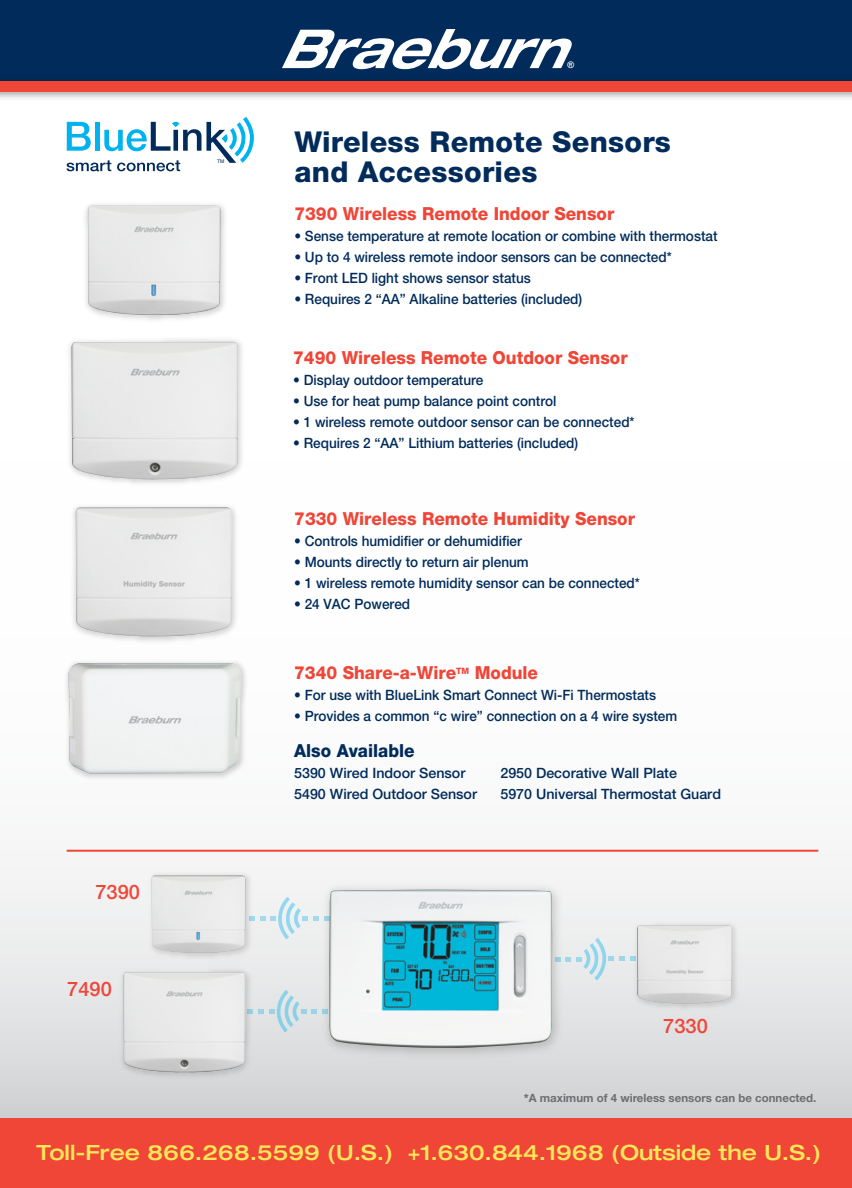
<style>
.page{position:relative;width:852px;height:1188px;background:#fff}
.page>*{position:absolute;margin:0;border:0;box-sizing:border-box;transform-origin:0 0}
.t1{font:800 28.8px/30px "Helvetica Neue LT Std";letter-spacing:.01em;color:#002b5a}
.t2{font:500 expanded 21px "Helvetica Neue LT Std";color:#ffe858}
.t3{font:500 19.95px "Helvetica Neue LT Std";color:#ef4638}
.t4{font:800 18px "Helvetica Neue LT Std";color:#ef4638;scale:.95 1}
.t5{font:800 18px "Helvetica Neue LT Std";color:#002b5a;scale:.95 1}
.t6{font:500 14.25px "Helvetica Neue LT Std";color:#002b5a;scale:.95 1}
.t7{font:500 14.25px/21px "Helvetica Neue LT Std";color:#002b5a}
.t8{font:700 11.4px "Helvetica Neue LT Std";color:#6d6e71}
.t9{font:700 9px "Arial";color:#fff}
.t10{font:5.1px "Helvetica";color:#002b5a}
.s1{font-weight:800}
</style>
<div class="page">
<div style="left:0;top:460px;width:851px;height:690px;background:linear-gradient(to bottom,#fff,#dcddde)"></div>
<div style="left:0;top:1118px;width:851px;height:70px;background:#ef4638"></div>
<div style="left:0;top:0;width:851px;height:90px;background:#002b5a"></div>
<img style="left:0;top:81px;width:851px;height:17px">
<div style="left:0;top:82px;width:851px;height:10px;background:#ef4638"></div>
<svg style="left:282px;top:29px;width:290px;height:40px"></svg>
<svg style="left:66px;top:117px;width:188px;height:54px"></svg>
<img style="left:85px;top:204px;width:140px;height:116px">
<img style="left:88px;top:206px;width:132px;height:109px">
<img style="left:63px;top:339px;width:185px;height:150px">
<img style="left:72px;top:342px;width:166px;height:138px">
<img style="left:68px;top:500px;width:173px;height:146px">
<img style="left:76px;top:508px;width:155px;height:129px">
<img style="left:61px;top:657px;width:189px;height:125px">
<img style="left:67px;top:663px;width:174px;height:110px">
<svg style="left:567px;top:938px;width:63px;height:42px;background:#dbe7ec"></svg>
<svg style="left:313px;top:916px;width:5px;height:4px"></svg>
<svg style="left:260px;top:897px;width:47px;height:42px"></svg>
<img style="left:318px;top:879px;width:249px;height:184px">
<img style="left:329px;top:890px;width:223px;height:158px">
<svg style="left:255px;top:990px;width:83px;height:43px;background:#d6e0e4"></svg>
<img style="left:145px;top:869px;width:110px;height:94px">
<img style="left:152px;top:876px;width:93px;height:77px">
<img style="left:117px;top:965px;width:138px;height:116px">
<img style="left:123px;top:972px;width:122px;height:101px">
<img style="left:630px;top:918px;width:111px;height:95px">
<img style="left:637px;top:925px;width:94px;height:79px">
<hr style="left:67px;top:850px;width:751px;height:2px;background:#ef4638">
<p class="t3" style="left:95px;top:880px;width:46px">7390</p>
<p class="t3" style="left:67px;top:977px;width:46px">7490</p>
<p class="t10" style="left:217px;top:157px;width:9px">TM</p>
<p class="t9" style="left:567px;top:59px;width:8px">®</p>
<p class="t1" style="left:294px;top:126px;width:378px">Wireless Remote Sensors and Accessories</p>
<p class="t4" style="left:294px;top:203px;width:338px">7390 Wireless Remote Indoor Sensor</p>
<p class="t6" style="left:294px;top:227px;width:447px">• Sense temperature at remote location or combine with thermostat</p>
<p class="t6" style="left:294px;top:248px;width:398px">• Up to 4 wireless remote indoor sensors can be connected*</p>
<p class="t6" style="left:294px;top:269px;width:250px">• Front LED light shows sensor status</p>
<p class="t6" style="left:294px;top:290px;width:304px">• Requires 2 “AA” Alkaline batteries (included)</p>
<p class="t4" style="left:293px;top:347px;width:353px">7490 Wireless Remote Outdoor Sensor</p>
<p class="t6" style="left:293px;top:372px;width:202px">• Display outdoor temperature</p>
<p class="t6" style="left:293px;top:393px;width:278px">• Use for heat pump balance point control</p>
<p class="t6" style="left:293px;top:414px;width:361px">• 1 wireless remote outdoor sensor can be connected*</p>
<p class="t6" style="left:293px;top:435px;width:301px">• Requires 2 “AA” Lithium batteries (included)</p>
<p class="t4" style="left:294px;top:508px;width:360px">7330 Wireless Remote Humidity Sensor</p>
<p class="t6" style="left:294px;top:532px;width:241px">• Controls humidifier or dehumidifier</p>
<p class="t6" style="left:294px;top:553px;width:248px">• Mounts directly to return air plenum</p>
<p class="t6" style="left:294px;top:574px;width:365px">• 1 wireless remote humidity sensor can be connected*</p>
<p class="t6" style="left:294px;top:595px;width:123px">• 24 VAC Powered</p>
<p class="t4" style="left:294px;top:662px;width:258px">7340 Share-a-Wire<sup>TM</sup> Module</p>
<p class="t6" style="left:294px;top:687px;width:382px">• For use with BlueLink Smart Connect Wi-Fi Thermostats</p>
<p class="t6" style="left:294px;top:708px;width:404px">• Provides a common “c wire” connection on a 4 wire system</p>
<p class="t5" style="left:294px;top:740px;width:128px">Also Available</p>
<p class="t7" style="left:294px;top:763px;width:184px">5390 Wired Indoor Sensor<br>5490 Wired Outdoor Sensor</p>
<p class="t7" style="left:500px;top:762px;width:222px">2950 Decorative Wall Plate<br>5970 Universal Thermostat Guard</p>
<p class="t3" style="left:663px;top:1014px;width:46px">7330</p>
<p class="t8" style="left:523px;top:1091px;width:294px"><span class="s1">*</span>A maximum of 4 wireless sensors can be connected.</p>
<p class="t2" style="left:37px;top:1139px;width:785px">Toll-Free 866.268.5599 (U.S.) +1.630.844.1968 (Outside the U.S.)</p>
</div>
